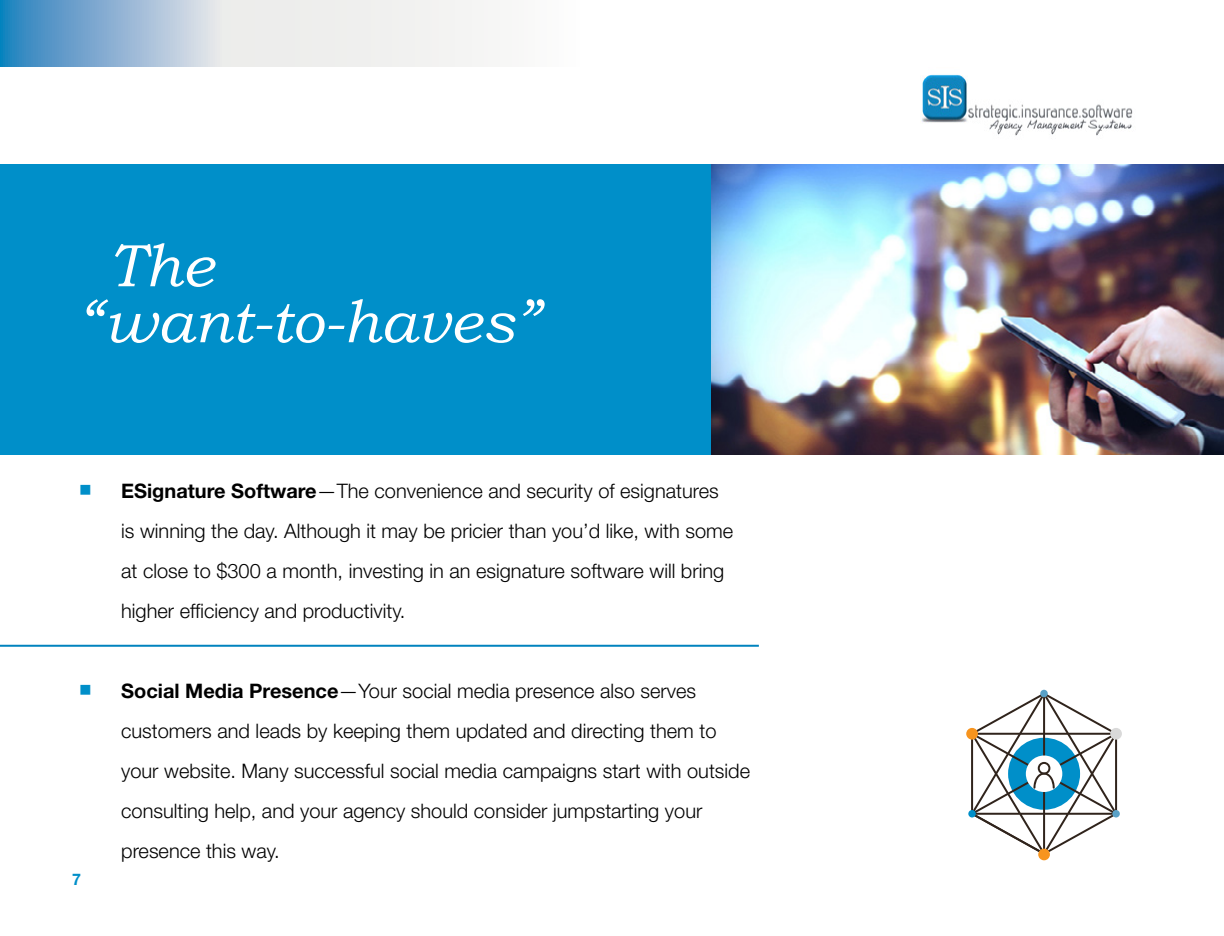
<style>
.page{position:relative;width:1224px;height:936px;background:#fff}
.page>*{position:absolute;margin:0;border:0;box-sizing:border-box;transform-origin:0 0}
.t1{font:italic 60px/56px "Bookman Old Style";color:#fff}
.t2{font:300 20px/40px "Helvetica Neue";color:#000}
.t3{font:700 16px "Helvetica Neue";color:#008fc9}
.s1{color:#008fc9}
.s2{font-weight:700}
</style>
<div class="page">
<img style="left:920px;top:74px;width:213px;height:62px">
<div style="left:0;top:164px;width:1224px;height:291px;background:#008fc9"></div>
<img style="left:711px;top:164px;width:513px;height:291px">
<svg style="left:0;top:0;width:484px;height:67px"></svg>
<hr style="left:0;top:645px;width:759px;height:2px;background:#0083be">
<svg style="left:971px;top:695px;width:146px;height:157px"></svg>
<div style="left:966px;top:728px;width:12px;height:12px;background:#f7941e;border-radius:50%"></div>
<div style="left:1110px;top:728px;width:12px;height:12px;background:#d9d9d9;border-radius:50%"></div>
<div style="left:1038px;top:849px;width:12px;height:11px;background:#f7941e;border-radius:50%"></div>
<div style="left:1040px;top:690px;width:8px;height:7px;background:#59a1c7;border-radius:50%"></div>
<div style="left:1112px;top:810px;width:8px;height:8px;background:#59a1c7;border-radius:50%"></div>
<div style="left:968px;top:810px;width:8px;height:8px;background:#008fc9;border-radius:50%"></div>
<h1 class="t1" style="left:76px;top:237px;width:465px;text-indent:32px">The “want-to-haves”</h1>
<p class="t2" style="left:121px;top:470px;width:613px;text-indent:-42px"><span class="s1">■</span> <span class="s2">ESignature Software</span>—The convenience and security of esignatures is winning the day. Although it may be pricier than you’d like, with some at close to $300 a month, investing in an esignature software will bring higher efficiency and productivity.</p>
<p class="t2" style="left:121px;top:670px;width:630px;text-indent:-42px"><span class="s1">■</span> <span class="s2">Social Media Presence</span>—Your social media presence also serves customers and leads by keeping them updated and directing them to your website. Many successful social media campaigns start with outside consulting help, and your agency should consider jumpstarting your presence this way.</p>
<p class="t3" style="left:72px;top:869px;width:10px">7</p>
</div>
